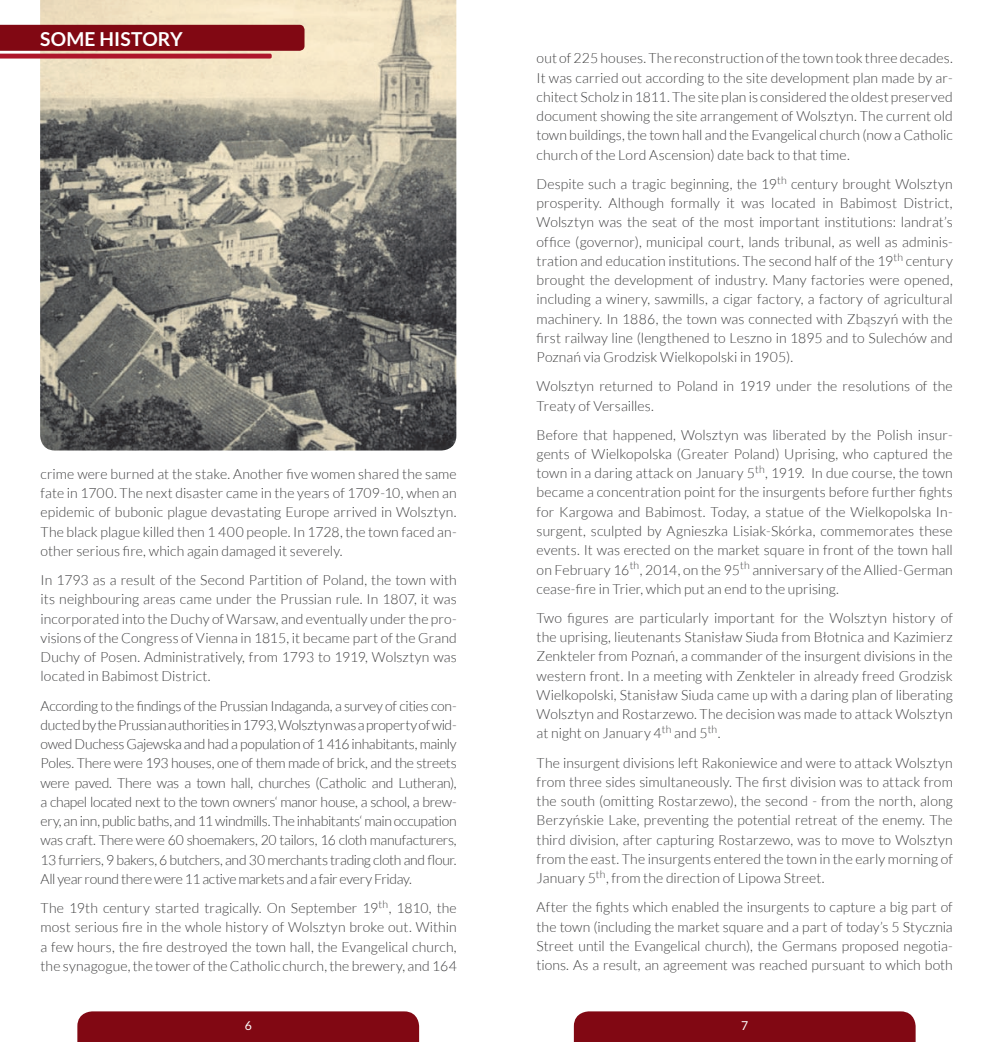
<style>
.page{position:relative;width:993px;height:1042px;background:#fff}
.page>*{position:absolute;margin:0;border:0;box-sizing:border-box;transform-origin:0 0}
.t1{font:700 19.25px "Lato";letter-spacing:.01em;color:#fff}
.t2{font:300 14px/19.2px "Lato";letter-spacing:.005em;color:#3e3e3f;text-align:justify}
.t3{font:12.25px "Lato";color:#fff}
</style>
<div class="page">
<img style="left:40px;top:0;width:416px;height:450px">
<svg style="left:0;top:25px;width:304px;height:34px;background:#93222a"></svg>
<div style="left:77px;top:1011px;width:342px;height:31px;background:#810813"></div>
<div style="left:573px;top:1011px;width:342px;height:31px;background:#810813"></div>
<h1 class="t1" style="left:40px;top:28px;width:144px">SOME HISTORY</h1>
<p class="t2" style="left:41px;top:464px;width:417px">crime were burned at the stake. Another five women shared the same fate in 1700. The next disaster came in the years of 1709-10, when an epidemic of bubonic plague devastating Europe arrived in Wolsztyn.<br>The black plague killed then 1 400 people. In 1728, the town faced an&shy;other serious fire, which again damaged it severely.</p>
<p class="t2" style="left:41px;top:570px;width:417px">In 1793 as a result of the Second Partition of Poland, the town with its neighbouring areas came under the Prussian rule. In 1807, it was incorporated into the Duchy of Warsaw, and eventually under the pro&shy;visions of the Congress of Vienna in 1815, it became part of the Grand Duchy of Posen. Administratively, from 1793 to 1919, Wolsztyn was located in Babimost District.</p>
<p class="t2" style="left:41px;top:696px;width:417px">According to the findings of the Prussian Indaganda, a survey of cities con&shy;ducted by the Prussian authorities in 1793, Wolsztyn was a property of wid&shy;owed Duchess Gajewska and had a population of 1 416 inhabitants, mainly Poles. There were 193 houses, one of them made of brick, and the streets were paved. There was a town hall, churches (Catholic and Lutheran), a chapel located next to the town owners‘ manor house, a school, a brew&shy;ery, an inn, public baths, and 11 windmills. The inhabitants‘ main occupation was craft. There were 60 shoemakers, 20 tailors, 16 cloth manufacturers, 13 furriers, 9 bakers, 6 butchers, and 30 merchants trading cloth and flour.<br>All year round there were 11 active markets and a fair every Friday.</p>
<p class="t2" style="left:41px;top:898px;width:417px">The 19th century started tragically. On September 19<sup>th</sup>, 1810, the most serious fire in the whole history of Wolsztyn broke out. Within a few hours, the fire destroyed the town hall, the Evangelical church, the synagogue, the tower of the Catholic church, the brewery, and 164</p>
<p class="t2" style="left:536px;top:49px;width:417px">out of 225 houses. The reconstruction of the town took three decades.<br>It was carried out according to the site development plan made by ar&shy;chitect Scholz in 1811. The site plan is considered the oldest preserved document showing the site arrangement of Wolsztyn. The current old town buildings, the town hall and the Evangelical church (now a Catholic church of the Lord Ascension) date back to that time.</p>
<p class="t2" style="left:536px;top:174px;width:417px">Despite such a tragic beginning, the 19<sup>th</sup> century brought Wolsztyn prosperity. Although formally it was located in Babimost District, Wolsztyn was the seat of the most important institutions: landrat’s office (governor), municipal court, lands tribunal, as well as adminis&shy;tration and education institutions. The second half of the 19<sup>th</sup> century brought the development of industry. Many factories were opened, including a winery, sawmills, a cigar factory, a factory of agricultural machinery. In 1886, the town was connected with Zbąszyń with the first railway line (lengthened to Leszno in 1895 and to Sulechów and Poznań via Grodzisk Wielkopolski in 1905).</p>
<p class="t2" style="left:536px;top:377px;width:417px">Wolsztyn returned to Poland in 1919 under the resolutions of the<br>Treaty of Versailles.</p>
<p class="t2" style="left:536px;top:425px;width:417px">Before that happened, Wolsztyn was liberated by the Polish insur&shy;gents of Wielkopolska (Greater Poland) Uprising, who captured the town in a daring attack on January 5<sup>th</sup>, 1919. In due course, the town became a concentration point for the insurgents before further fights for Kargowa and Babimost. Today, a statue of the Wielkopolska In&shy;surgent, sculpted by Agnieszka Lisiak-Skórka, commemorates these events. It was erected on the market square in front of the town hall on February 16<sup>th</sup>, 2014, on the 95<sup>th</sup> anniversary of the Allied-German cease-fire in Trier, which put an end to the uprising.</p>
<p class="t2" style="left:536px;top:608px;width:417px">Two figures are particularly important for the Wolsztyn history of the uprising, lieutenants Stanisław Siuda from Błotnica and Kazimierz Zenkteler from Poznań, a commander of the insurgent divisions in the western front. In a meeting with Zenkteler in already freed Grodzisk Wielkopolski, Stanisław Siuda came up with a daring plan of liberating Wolsztyn and Rostarzewo. The decision was made to attack Wolsztyn at night on January 4<sup>th</sup> and 5<sup>th</sup>.</p>
<p class="t2" style="left:536px;top:753px;width:417px">The insurgent divisions left Rakoniewice and were to attack Wolsztyn from three sides simultaneously. The first division was to attack from the south (omitting Rostarzewo), the second - from the north, along Berzyńskie Lake, preventing the potential retreat of the enemy. The third division, after capturing Rostarzewo, was to move to Wolsztyn from the east. The insurgents entered the town in the early morning of January 5<sup>th</sup>, from the direction of Lipowa Street.</p>
<p class="t2" style="left:536px;top:898px;width:417px">After the fights which enabled the insurgents to capture a big part of the town (including the market square and a part of today’s 5 Stycznia Street until the Evangelical church), the Germans proposed negotia&shy;tions. As a result, an agreement was reached pursuant to which both</p>
<p class="t3" style="left:244px;top:1019px;width:9px">6</p>
<p class="t3" style="left:741px;top:1019px;width:9px">7</p>
</div>
